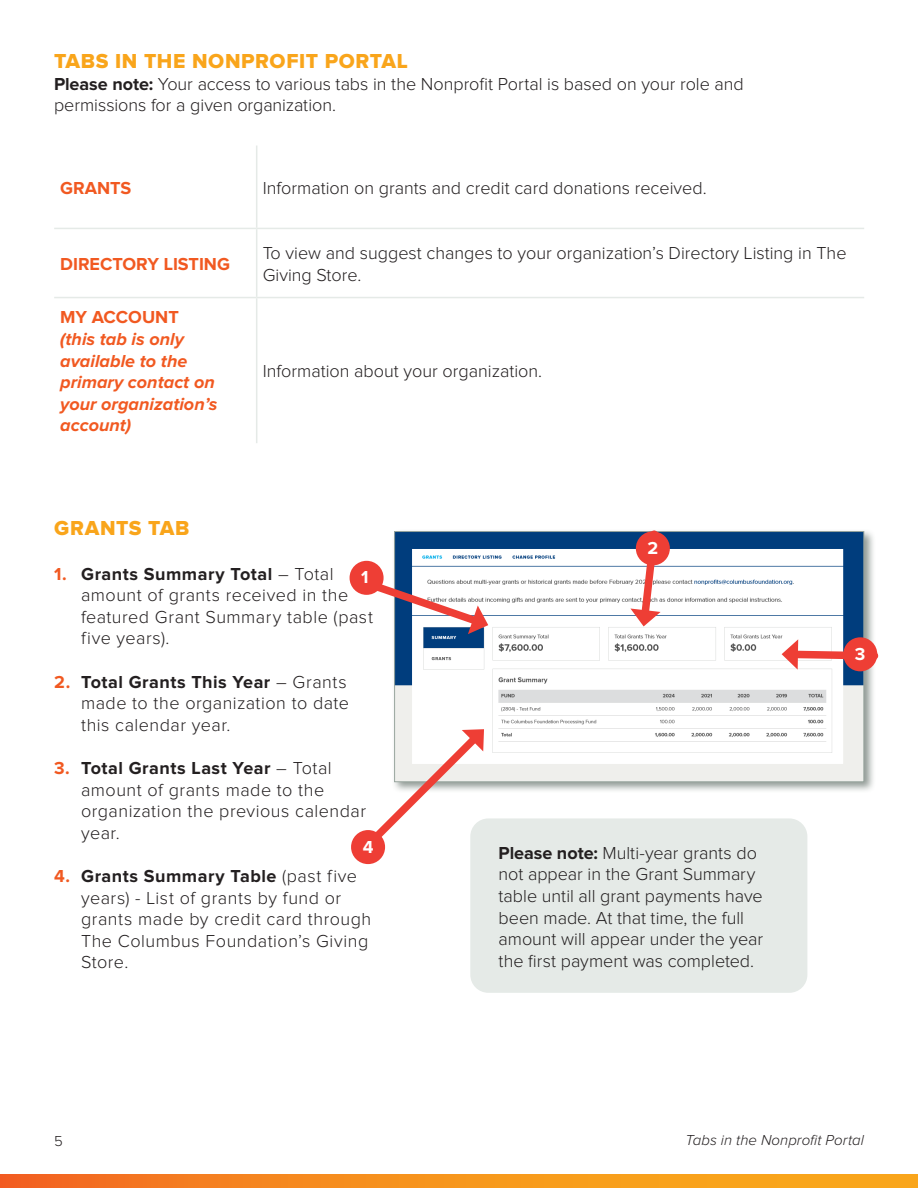
<style>
.page{position:relative;width:918px;height:1188px;background:#fff}
.page>*{position:absolute;margin:0;border:0;box-sizing:border-box;transform-origin:0 0}
.t1{font:21px "Proxima Nova Extrabld";letter-spacing:.03em;color:#f9a51b}
.t2{font:300 18px/21.6px "Proxima Nova";color:#231f20}
.t3{font:300 18px/21.6px "Proxima Nova";letter-spacing:.025em;color:#231f20}
.t4{font:italic 700 18px/21.6px "Proxima Nova";color:#f15921}
.t5{font:700 18px "Proxima Nova";color:#f15921}
.t6{font:700 18px "Proxima Nova";color:#fff}
.t7{font:italic 300 15px "Proxima Nova";letter-spacing:.005em;color:#231f20}
.t8{font:300 15px "Proxima Nova";color:#231f20}
.s1{font-weight:700}
.s2{font-style:normal}
.s3{font-weight:700;color:#f15921}
</style>
<div class="page">
<svg style="left:0;top:1174px;width:918px;height:14px;background:#f68f1d"></svg>
<div style="left:392px;top:529px;width:483px;height:265px;background:#4b5a52;opacity:.61"></div>
<img style="left:396px;top:533px;width:466px;height:247px">
<svg style="left:352px;top:572px;width:136px;height:62px"></svg>
<svg style="left:353px;top:726px;width:135px;height:132px"></svg>
<svg style="left:782px;top:639px;width:97px;height:31px"></svg>
<svg style="left:630px;top:529px;width:32px;height:97px"></svg>
<div style="left:354px;top:565px;width:25px;height:25px;background:#ee3e35;border-radius:50%"></div>
<div style="left:350px;top:561px;width:34px;height:34px;border:9px solid #ee3e35;border-radius:50%"></div>
<div style="left:356px;top:835px;width:25px;height:25px;background:#ee3e35;border-radius:50%"></div>
<div style="left:351px;top:830px;width:34px;height:34px;border:9px solid #ee3e35;border-radius:50%"></div>
<div style="left:640px;top:536px;width:25px;height:25px;background:#ee3e35;border-radius:50%"></div>
<div style="left:636px;top:531px;width:34px;height:34px;border:9px solid #ee3e35;border-radius:50%"></div>
<div style="left:848px;top:642px;width:25px;height:25px;background:#ee3e35;border-radius:50%"></div>
<div style="left:843px;top:637px;width:34px;height:34px;border:9px solid #ee3e35;border-radius:50%"></div>
<div style="left:470px;top:818px;width:337px;height:175px;background:#e5eae7;border-radius:18px"></div>
<hr style="left:256px;top:146px;width:1px;height:82px;background:#e5eae7">
<hr style="left:54px;top:228px;width:203px;height:1px;background:#e5eae7">
<hr style="left:257px;top:228px;width:607px;height:1px;background:#e5eae7">
<hr style="left:256px;top:229px;width:1px;height:68px;background:#e5eae7">
<hr style="left:54px;top:297px;width:203px;height:1px;background:#e5eae7">
<hr style="left:257px;top:297px;width:607px;height:1px;background:#e5eae7">
<hr style="left:256px;top:298px;width:1px;height:145px;background:#e5eae7">
<p class="t1" style="left:54px;top:51px;width:355px">TABS IN THE NONPROFIT PORTAL</p>
<p class="t2" style="left:54px;top:74px;width:691px"><span class="s1">Please note:</span> Your access to various tabs in the Nonprofit Portal is based on your role and permissions for a given organization.</p>
<p class="t5" style="left:60px;top:180px;width:73px">GRANTS</p>
<p class="t2" style="left:263px;top:178px;width:445px">Information on grants and credit card donations received.</p>
<p class="t5" style="left:60px;top:256px;width:171px">DIRECTORY LISTING</p>
<p class="t2" style="left:263px;top:243px;width:585px">To view and suggest changes to your organization’s Directory Listing in The<br>Giving Store.</p>
<p class="t4" style="left:60px;top:307px;width:159px"><span class="s2">MY ACCOUNT </span>(this tab is only available to the primary contact on your organization’s account)</p>
<p class="t2" style="left:263px;top:361px;width:281px">Information about your organization.</p>
<p class="t1" style="left:54px;top:518px;width:137px">GRANTS TAB</p>
<p class="t3" style="left:81px;top:564px;width:293px;text-indent:-27px"><span class="s3">1.</span> <span class="s1">Grants Summary Total</span> – Total amount of grants received in the featured Grant Summary table (past five years).</p>
<p class="t3" style="left:81px;top:672px;width:269px;text-indent:-27px"><span class="s3">2.</span> <span class="s1">Total Grants This Year</span> – Grants made to the organization to date this calendar year.</p>
<p class="t3" style="left:81px;top:758px;width:287px;text-indent:-27px"><span class="s3">3.</span> <span class="s1">Total Grants Last Year</span> – Total amount of grants made to the organization the previous calendar year.</p>
<p class="t3" style="left:81px;top:866px;width:292px;text-indent:-27px"><span class="s3">4.</span> <span class="s1">Grants Summary Table</span> (past five years) - List of grants by fund or grants made by credit card through<br>The Columbus Foundation’s Giving<br>Store.</p>
<p class="t6" style="left:361px;top:569px;width:9px">1</p>
<p class="t6" style="left:363px;top:838px;width:12px">4</p>
<p class="t8" style="left:54px;top:1134px;width:10px">5</p>
<p class="t6" style="left:647px;top:540px;width:12px">2</p>
<p class="t2" style="left:499px;top:843px;width:266px"><span class="s1">Please note:</span> Multi-year grants do not appear in the Grant Summary table until all grant payments have been made. At that time, the full amount will appear under the year the first payment was completed.</p>
<p class="t6" style="left:855px;top:646px;width:12px">3</p>
<p class="t7" style="left:686px;top:1133px;width:180px">Tabs in the Nonprofit Portal</p>
</div>
